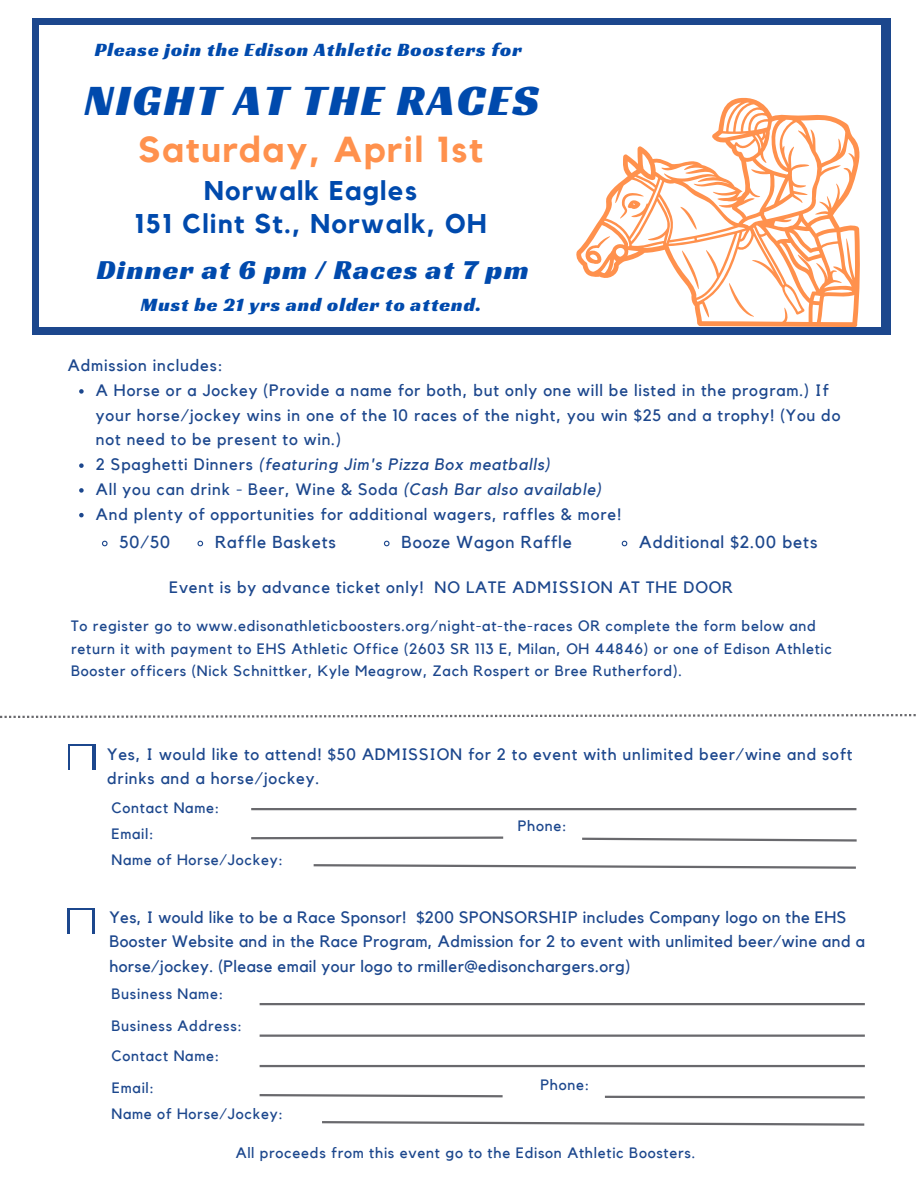
<style>
.page{position:relative;width:918px;height:1188px;background:#fff}
.page>*{position:absolute;margin:0;border:0;box-sizing:border-box;transform-origin:0 0}
.t1{font:45px "Racing Sans One";letter-spacing:.05em;color:#004aad}
.t2{font:700 36px "Kollektif";letter-spacing:.05em;color:#ff914d}
.t3{font:28.5px "Racing Sans One";letter-spacing:.05em;color:#004aad}
.t4{font:700 27px/33.8px "Kollektif";letter-spacing:.05em;color:#004aad;text-align:center}
.t5{font:19.5px "Racing Sans One";letter-spacing:.05em;color:#004aad}
.t6{font:17.25px "Kollektif";letter-spacing:.05em;color:#1c478d}
.t7{font:16.5px/24.8px "Kollektif";letter-spacing:.05em;color:#1c478d}
.t8{font:16.5px/24.8px "Kollektif";letter-spacing:.025em;color:#1c478d}
.t9{font:15px/22.5px "Kollektif";letter-spacing:.05em;color:#1c478d}
.s1{font-style:italic}
</style>
<div class="page">
<div style="left:32px;top:18px;width:858px;height:317px;background:#1c478d"></div>
<div style="left:39px;top:25px;width:841px;height:302px;background:#fff"></div>
<svg style="left:576px;top:97px;width:284px;height:230px"></svg>
<svg style="left:729px;top:283px;width:25px;height:34px"></svg>
<svg style="left:682px;top:250px;width:17px;height:39px"></svg>
<svg style="left:680px;top:207px;width:17px;height:23px"></svg>
<svg style="left:620px;top:193px;width:24px;height:26px"></svg>
<svg style="left:585px;top:236px;width:25px;height:28px"></svg>
<svg style="left:0;top:714px;width:916px;height:4px"></svg>
<svg style="left:322px;top:1121px;width:543px;height:5px"></svg>
<hr style="left:260px;top:1003px;width:605px;height:2px;background:#69696d">
<hr style="left:260px;top:1035px;width:605px;height:2px;background:#69696d">
<hr style="left:260px;top:1065px;width:605px;height:2px;background:#69696d">
<svg style="left:259px;top:1094px;width:244px;height:4px"></svg>
<svg style="left:604px;top:1095px;width:261px;height:4px"></svg>
<div style="left:68px;top:744px;width:28px;height:25px;background:#1c478d"></div>
<svg style="left:79px;top:389px;width:5px;height:5px"></svg>
<svg style="left:79px;top:463px;width:5px;height:5px"></svg>
<svg style="left:79px;top:488px;width:5px;height:5px"></svg>
<svg style="left:79px;top:513px;width:5px;height:4px"></svg>
<svg style="left:197px;top:540px;width:7px;height:7px"></svg>
<svg style="left:383px;top:540px;width:7px;height:7px"></svg>
<svg style="left:101px;top:540px;width:7px;height:7px"></svg>
<svg style="left:621px;top:540px;width:7px;height:7px"></svg>
<svg style="left:313px;top:864px;width:543px;height:5px"></svg>
<hr style="left:251px;top:808px;width:605px;height:2px;background:#69696d">
<svg style="left:251px;top:836px;width:253px;height:4px"></svg>
<svg style="left:582px;top:837px;width:275px;height:5px"></svg>
<div style="left:70px;top:746px;width:22px;height:23px;background:#fff"></div>
<div style="left:67px;top:908px;width:28px;height:25px;background:#1c478d"></div>
<div style="left:70px;top:910px;width:22px;height:23px;background:#fff"></div>
<p class="t5" style="left:95px;top:37px;width:429px">Please join the Edison Athletic Boosters for</p>
<h1 class="t1" style="left:85px;top:71px;width:456px">NIGHT AT THE RACES</h1>
<h2 class="t2" style="left:138px;top:133px;width:346px">Saturday, April 1st</h2>
<h3 class="t4" style="left:135px;top:174px;width:354px">Norwalk Eagles<br>151 Clint St., Norwalk, OH</h3>
<h3 class="t3" style="left:97px;top:251px;width:433px">Dinner at 6 pm / Races at 7 pm</h3>
<p class="t5" style="left:141px;top:292px;width:342px">Must be 21 yrs and older to attend.</p>
<p class="t7" style="left:68px;top:354px;width:156px">Admission includes:</p>
<p class="t7" style="left:96px;top:378px;width:746px">A Horse or a Jockey (Provide a name for both, but only one will be listed in the program.) If your horse/jockey wins in one of the 10 races of the night, you win $25 and a trophy! (You do not need to be present to win.)<br>2 Spaghetti Dinners <span class="s1">(featuring Jim's Pizza Box meatballs)<br></span>All you can drink - Beer, Wine &amp; Soda <span class="s1">(Cash Bar also available)<br></span>And plenty of opportunities for additional wagers, raffles &amp; more!</p>
<p class="t6" style="left:120px;top:534px;width:52px">50/50</p>
<p class="t6" style="left:215px;top:534px;width:122px">Raffle Baskets</p>
<p class="t6" style="left:401px;top:534px;width:172px">Booze Wagon Raffle</p>
<p class="t6" style="left:639px;top:534px;width:180px">Additional $2.00 bets</p>
<p class="t7" style="left:169px;top:575px;width:565px">Event is by advance ticket only! NO LATE ADMISSION AT THE DOOR</p>
<p class="t9" style="left:71px;top:615px;width:763px">To register go to www.edisonathleticboosters.org/night-at-the-races OR complete the form below and return it with payment to EHS Athletic Office (2603 SR 113 E, Milan, OH 44846) or one of Edison Athletic<br>Booster officers (Nick Schnittker, Kyle Meagrow, Zach Rospert or Bree Rutherford).</p>
<p class="t7" style="left:107px;top:742px;width:747px">Yes, I would like to attend! $50 ADMISSION for 2 to event with unlimited beer/wine and soft drinks and a horse/jockey.</p>
<p class="t9" style="left:111px;top:798px;width:110px">Contact Name:</p>
<p class="t9" style="left:111px;top:823px;width:44px">Email:</p>
<p class="t9" style="left:111px;top:849px;width:173px">Name of Horse/Jockey:</p>
<p class="t9" style="left:518px;top:816px;width:51px">Phone:</p>
<p class="t8" style="left:109px;top:905px;width:757px">Yes, I would like to be a Race Sponsor! $200 SPONSORSHIP includes Company logo on the EHS<br>Booster Website and in the Race Program, Admission for 2 to event with unlimited beer/wine and a horse/jockey. (Please email your logo to rmiller@edisonchargers.org)</p>
<p class="t9" style="left:111px;top:979px;width:132px;line-height:30.9px">Business Name:<br>Business Address:<br>Contact Name:</p>
<p class="t9" style="left:112px;top:1077px;width:44px">Email:</p>
<p class="t9" style="left:111px;top:1104px;width:173px">Name of Horse/Jockey:</p>
<p class="t9" style="left:540px;top:1074px;width:51px">Phone:</p>
<p class="t9" style="left:236px;top:1142px;width:461px">All proceeds from this event go to the Edison Athletic Boosters.</p>
</div>
